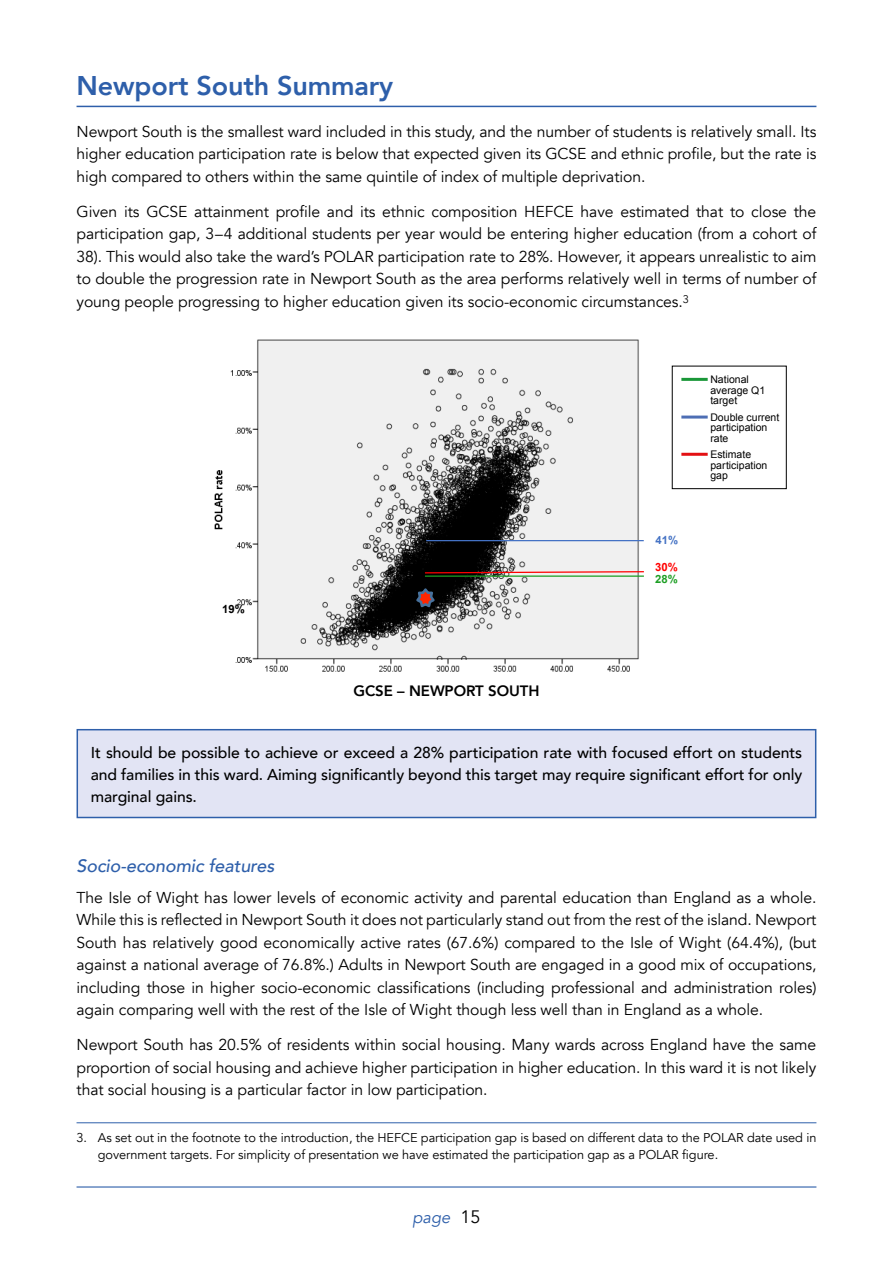
<style>
.page{position:relative;width:893px;height:1263px;background:#fff}
.page>*{position:absolute;margin:0;border:0;box-sizing:border-box;transform-origin:0 0}
.t1{font:800 27px "Avenir";letter-spacing:-.005em;color:#2e5faa}
.t2{font:italic 500 18px "Avenir";letter-spacing:-.005em;color:#2e5faa}
.t3{font:italic 16.5px "Avenir";color:#2e5faa}
.t4{font:15.75px/22.5px "Avenir";letter-spacing:-.005em;color:#000;text-align:justify}
.t5{font:500 15.75px/22.2px "Avenir";letter-spacing:-.005em;color:#000;text-align:justify}
.t6{font:800 15px "Avenir";letter-spacing:-.005em;color:#000}
.t7{font:12.75px/16.5px "Avenir";letter-spacing:-.005em;color:#000}
.t8{font:700 11.25px "Arial";color:#000}
.t9{font:700 11.25px "Arial";color:#1c9e23}
.t10{font:700 11.25px "Arial";color:#f00}
.t11{font:700 11.25px "Arial";color:#4472c4}
.t12{font:10.5px/10.5px "Arial";color:#000}
.s1{font-style:normal;font-size:18px;color:#000}
</style>
<div class="page">
<hr style="left:77px;top:106px;width:739px;height:1px;background:#2e5faa">
<img style="left:214px;top:339px;width:430px;height:333px">
<svg style="left:414px;top:585px;width:23px;height:25px"></svg>
<hr style="left:425px;top:575px;width:219px;height:2px;background:#1c9e23">
<svg style="left:424px;top:570px;width:220px;height:4px"></svg>
<hr style="left:426px;top:540px;width:218px;height:1px;background:#4472c4">
<hr style="left:77px;top:1186px;width:739px;height:1px;background:#2e5faa">
<hr style="left:77px;top:1122px;width:739px;height:1px;background:#2e5faa">
<div style="left:77px;top:730px;width:739px;height:87px;background:#e2e4f4"></div>
<div style="left:77px;top:729px;width:739px;height:89px;border:2px solid #2e5faa"></div>
<hr style="left:681px;top:378px;width:27px;height:3px;background:#1a9738">
<hr style="left:681px;top:416px;width:27px;height:3px;background:#4d6eb4">
<hr style="left:681px;top:453px;width:27px;height:3px;background:#e31013">
<div style="left:672px;top:366px;width:115px;height:123px;border:1px solid #000"></div>
<h1 class="t1" style="left:77px;top:65px;width:318px">Newport South Summary</h1>
<p class="t4" style="left:77px;top:120px;width:741px">Newport South is the smallest ward included in this study, and the number of students is relatively small. Its higher education participation rate is below that expected given its GCSE and ethnic profile, but the rate is high compared to others within the same quintile of index of multiple deprivation.</p>
<p class="t4" style="left:77px;top:201px;width:741px">Given its GCSE attainment profile and its ethnic composition HEFCE have estimated that to close the participation gap, 3–4 additional students per year would be entering higher education (from a cohort of 38). This would also take the ward’s POLAR participation rate to 28%. However, it appears unrealistic to aim to double the progression rate in Newport South as the area performs relatively well in terms of number of young people progressing to higher education given its socio-economic circumstances.<sup>3</sup></p>
<p class="t8" style="left:222px;top:602px;width:24px">19%</p>
<p class="t6" style="left:353px;top:679px;width:188px">GCSE – NEWPORT SOUTH</p>
<p class="t11" style="left:655px;top:534px;width:24px">41%</p>
<p class="t10" style="left:655px;top:561px;width:24px">30%</p>
<p class="t9" style="left:655px;top:572px;width:24px">28%</p>
<p class="t12" style="left:710px;top:374px;width:56px">National average Q1 target</p>
<p class="t12" style="left:710px;top:412px;width:70px">Double current participation rate</p>
<p class="t12" style="left:710px;top:449px;width:59px">Estimate participation gap</p>
<p class="t5" style="left:91px;top:741px;width:713px">It should be possible to achieve or exceed a 28% participation rate with focused effort on students and families in this ward. Aiming significantly beyond this target may require significant effort for only marginal gains.</p>
<p class="t2" style="left:77px;top:854px;width:199px">Socio-economic features</p>
<p class="t4" style="left:77px;top:886px;width:741px">The Isle of Wight has lower levels of economic activity and parental education than England as a whole.<br>While this is reflected in Newport South it does not particularly stand out from the rest of the island. Newport South has relatively good economically active rates (67.6%) compared to the Isle of Wight (64.4%), (but against a national average of 76.8%.) Adults in Newport South are engaged in a good mix of occupations, including those in higher socio-economic classifications (including professional and administration roles) again comparing well with the rest of the Isle of Wight though less well than in England as a whole.</p>
<p class="t4" style="left:77px;top:1034px;width:741px">Newport South has 20.5% of residents within social housing. Many wards across England have the same proportion of social housing and achieve higher participation in higher education. In this ward it is not likely that social housing is a particular factor in low participation.</p>
<p class="t7" style="left:98px;top:1130px;width:720px;text-indent:-21px">3. As set out in the footnote to the introduction, the HEFCE participation gap is based on different data to the POLAR date used in government targets. For simplicity of presentation we have estimated the participation gap as a POLAR figure.</p>
<p class="t3" style="left:412px;top:1207px;width:69px">page <span class="s1">15</span></p>
</div>
